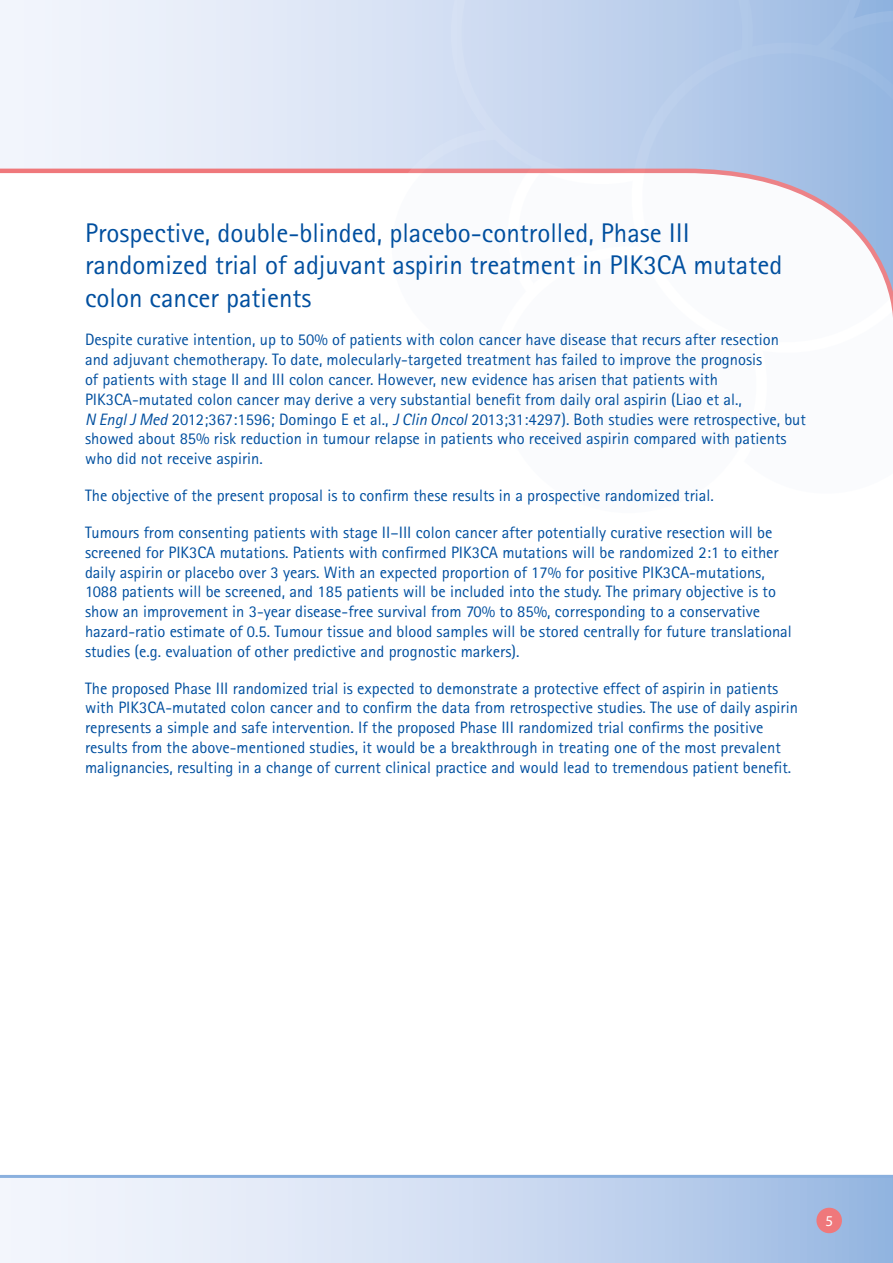
<style>
.page{position:relative;width:893px;height:1263px;background:#fff}
.page>*{position:absolute;margin:0;border:0;box-sizing:border-box;transform-origin:0 0}
.t1{font:27px/32.4px "Rotis Sans Serif";color:#004f9f}
.t2{font:16.5px/19.8px "Rotis Sans Serif";color:#004f9f}
.t3{font:15px "Myriad Pro";color:#fff}
.s1{font-family:"Agfa Rotis Sans Serif";font-style:italic}
</style>
<div class="page">
<svg style="left:0;top:0;width:427px;height:174px"></svg>
<svg style="left:762px;top:0;width:107px;height:18px"></svg>
<svg style="left:365px;top:108px;width:62px;height:66px"></svg>
<svg style="left:427px;top:0;width:335px;height:174px"></svg>
<svg style="left:607px;top:18px;width:286px;height:299px"></svg>
<svg style="left:0;top:1174px;width:893px;height:89px"></svg>
<svg style="left:815px;top:1206px;width:28px;height:28px"></svg>
<h1 class="t1" style="left:85px;top:216px;width:699px">Prospective, double-blinded, placebo-controlled, Phase III randomized trial of adjuvant aspirin treatment in PIK3CA mutated colon cancer patients</h1>
<p class="t2" style="left:85px;top:330px;width:722px">Despite curative intention, up to 50% of patients with colon cancer have disease that recurs after resection and adjuvant chemotherapy. To date, molecularly-targeted treatment has failed to improve the prognosis<br>of patients with stage II and III colon cancer. However, new evidence has arisen that patients with PIK3CA-mutated colon cancer may derive a very substantial benefit from daily oral aspirin (Liao et al.,<br><span class="s1">N Engl J Med</span> 2012;367:1596; Domingo E et al., <span class="s1">J Clin Oncol</span> 2013;31:4297). Both studies were retrospective, but showed about 85% risk reduction in tumour relapse in patients who received aspirin compared with patients who did not receive aspirin.</p>
<p class="t2" style="left:85px;top:485px;width:630px">The objective of the present proposal is to confirm these results in a prospective randomized trial.</p>
<p class="t2" style="left:85px;top:522px;width:708px">Tumours from consenting patients with stage II–III colon cancer after potentially curative resection will be screened for PIK3CA mutations. Patients with confirmed PIK3CA mutations will be randomized 2:1 to either daily aspirin or placebo over 3 years. With an expected proportion of 17% for positive PIK3CA-mutations, 1088 patients will be screened, and 185 patients will be included into the study. The primary objective is to show an improvement in 3-year disease-free survival from 70% to 85%, corresponding to a conservative hazard-ratio estimate of 0.5. Tumour tissue and blood samples will be stored centrally for future translational studies (e.g. evaluation of other predictive and prognostic markers).</p>
<p class="t2" style="left:85px;top:678px;width:714px">The proposed Phase III randomized trial is expected to demonstrate a protective effect of aspirin in patients with PIK3CA-mutated colon cancer and to confirm the data from retrospective studies. The use of daily aspirin represents a simple and safe intervention. If the proposed Phase III randomized trial confirms the positive results from the above-mentioned studies, it would be a breakthrough in treating one of the most prevalent malignancies, resulting in a change of current clinical practice and would lead to tremendous patient benefit.</p>
<p class="t3" style="left:825px;top:1212px;width:9px">5</p>
</div>
